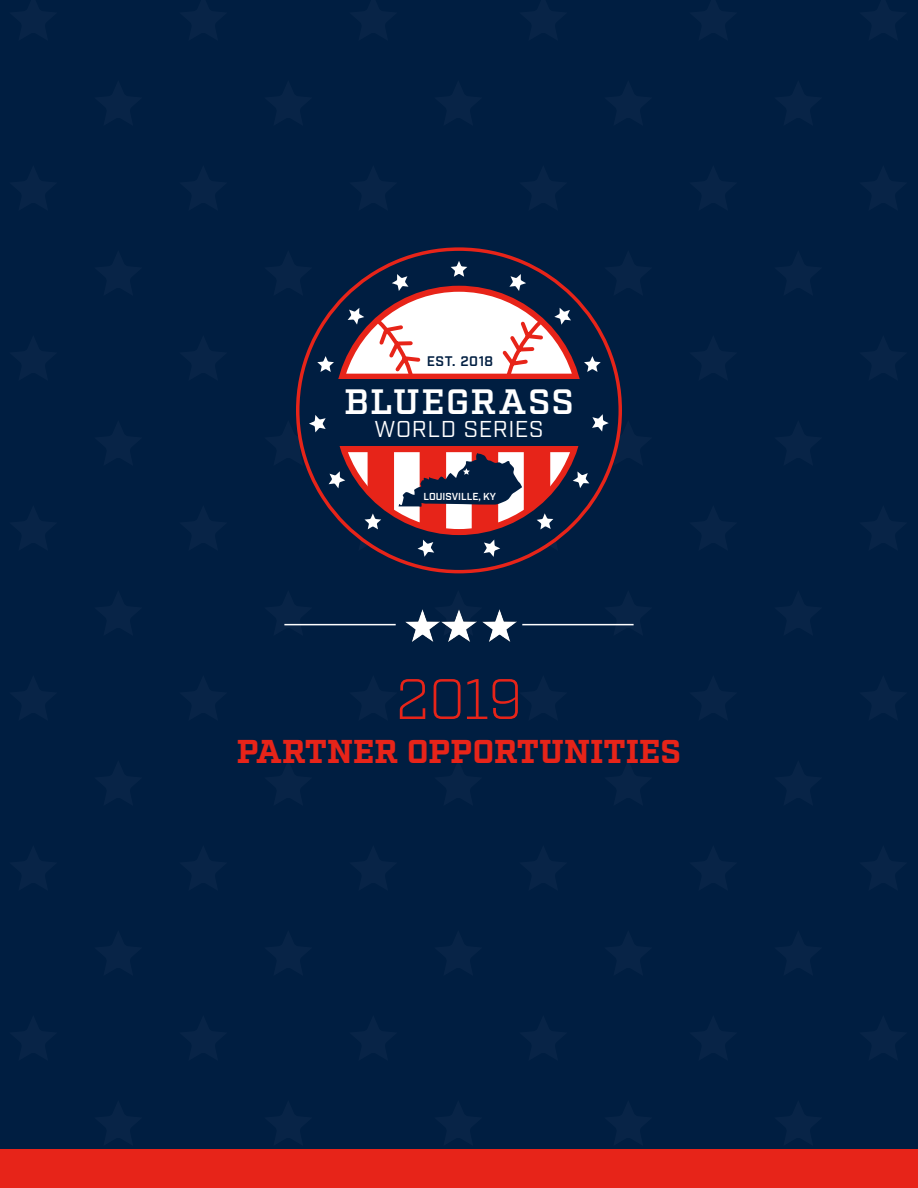
<style>
.page{position:relative;width:918px;height:1188px;background:#001e41}
.page>*{position:absolute;margin:0;border:0;box-sizing:border-box;transform-origin:0 0}
.t1{font:300 57px "Factoria";color:#e72419}
.t2{font:600 35.25px "Factoria";letter-spacing:.045em;color:#fff}
.t3{font:700 33px "Factoria";color:#e72419}
.t4{font:22.95px "Industry";letter-spacing:.025em;color:#fff}
.t5{font:600 13.95px "Industry";letter-spacing:.045em;color:#001e41}
.t6{font:600 10.2px "Industry";color:#fff}
</style>
<div class="page">
<svg style="left:296px;top:247px;width:326px;height:327px"></svg>
<svg style="left:484px;top:540px;width:16px;height:17px"></svg>
<svg style="left:418px;top:540px;width:16px;height:17px"></svg>
<svg style="left:584px;top:356px;width:17px;height:16px"></svg>
<svg style="left:317px;top:356px;width:17px;height:16px"></svg>
<svg style="left:346px;top:261px;width:226px;height:119px"></svg>
<div style="left:326px;top:380px;width:266px;height:66px;background:#001e41"></div>
<svg style="left:309px;top:415px;width:17px;height:17px"></svg>
<svg style="left:592px;top:414px;width:17px;height:18px"></svg>
<svg style="left:329px;top:446px;width:260px;height:87px"></svg>
<div style="left:0;top:1149px;width:918px;height:39px;background:#e72419"></div>
<hr style="left:284px;top:624px;width:112px;height:1px;background:#fff">
<hr style="left:522px;top:624px;width:112px;height:1px;background:#fff">
<img style="left:405px;top:609px;width:34px;height:33px">
<img style="left:442px;top:609px;width:34px;height:33px">
<img style="left:482px;top:609px;width:34px;height:33px">
<p class="t5" style="left:427px;top:353px;width:68px">EST. 2018</p>
<p class="t2" style="left:344px;top:381px;width:231px">BLUEGRASS</p>
<p class="t4" style="left:374px;top:415px;width:171px">WORLD SERIES</p>
<p class="t6" style="left:424px;top:491px;width:74px">LOUISVILLE, KY</p>
<p class="t1" style="left:396px;top:665px;width:128px">2019</p>
<p class="t3" style="left:237px;top:732px;width:446px">PARTNER OPPORTUNITIES</p>
</div>
